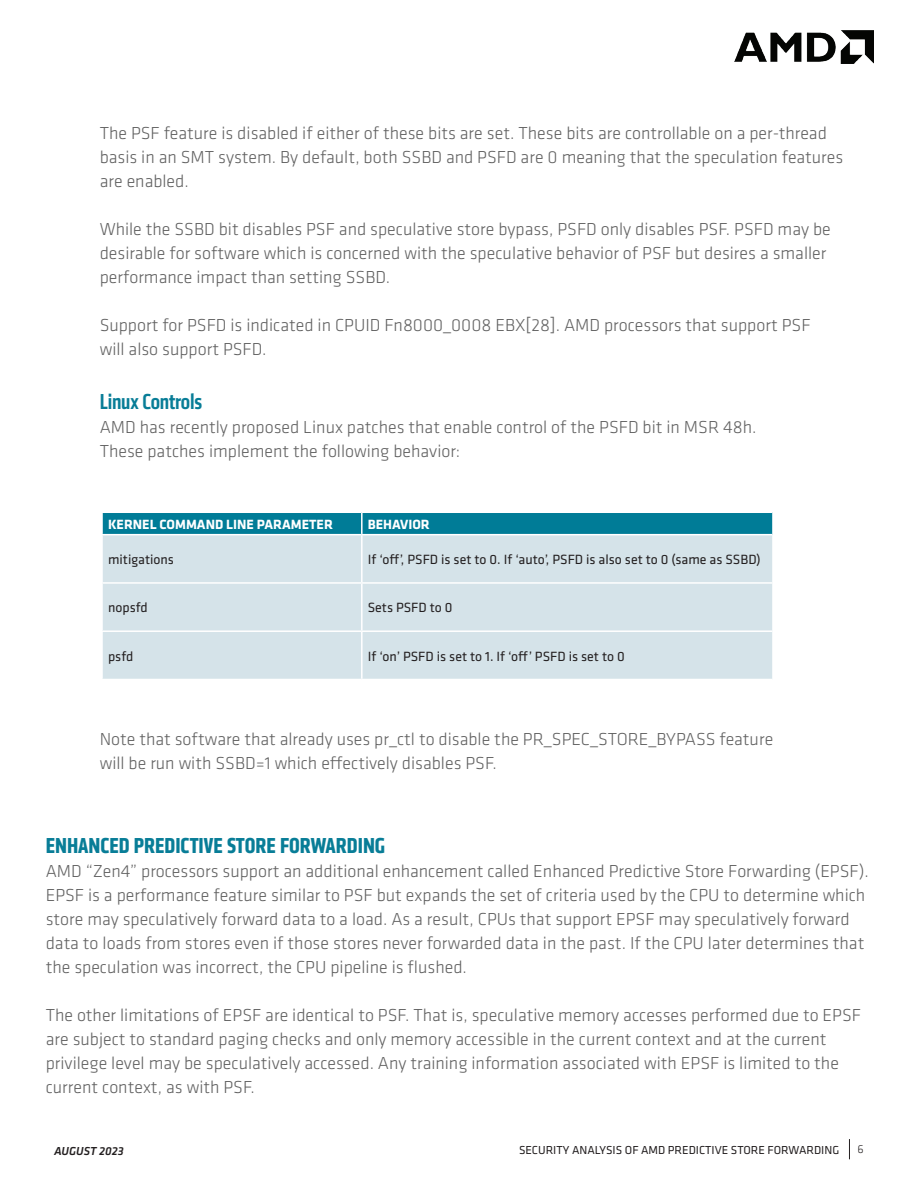
<style>
.page{position:relative;width:918px;height:1188px;background:#fff}
.page>*{position:absolute;margin:0;border:0;box-sizing:border-box;transform-origin:0 0}
.t1{font:700 condensed 22.5px "Klavika";color:#087d97}
.t2{font:500 condensed 22.5px "Klavika";letter-spacing:-.01em;color:#087d97}
.t3{font:300 18px/24px "Klavika";color:#616161}
.t4{font:13.8px "Klavika";color:#231f20}
.t5{font:700 13.8px "Klavika";color:#fff}
.t6{font:12px "Klavika";color:#231f20}
.t7{font:italic 500 12px "Klavika";color:#231f20}
.t8{font:300 12px "Klavika";color:#231f20}
</style>
<div class="page">
<svg style="left:849px;top:1139px;width:1px;height:20px"></svg>
<img style="left:734px;top:30px;width:140px;height:34px">
<div style="left:103px;top:513px;width:669px;height:21px;background:#007c97"></div>
<div style="left:103px;top:535px;width:669px;height:144px;background:#d5e3e9"></div>
<hr style="left:361px;top:513px;width:2px;height:21px;background:#fff">
<hr style="left:361px;top:535px;width:2px;height:47px;background:#fff">
<hr style="left:362px;top:582px;width:410px;height:2px;background:#fff">
<hr style="left:361px;top:584px;width:2px;height:46px;background:#fff">
<hr style="left:362px;top:630px;width:410px;height:2px;background:#fff">
<hr style="left:361px;top:632px;width:2px;height:47px;background:#fff">
<hr style="left:101px;top:582px;width:261px;height:2px;background:#fff">
<hr style="left:101px;top:630px;width:261px;height:2px;background:#fff">
<p class="t3" style="left:100px;top:121px;width:745px">The PSF feature is disabled if either of these bits are set. These bits are controllable on a per-thread basis in an SMT system. By default, both SSBD and PSFD are 0 meaning that the speculation features are enabled.</p>
<p class="t3" style="left:100px;top:217px;width:733px">While the SSBD bit disables PSF and speculative store bypass, PSFD only disables PSF. PSFD may be desirable for software which is concerned with the speculative behavior of PSF but desires a smaller performance impact than setting SSBD.</p>
<p class="t3" style="left:100px;top:313px;width:712px">Support for PSFD is indicated in CPUID Fn8000_0008 EBX[28]. AMD processors that support PSF will also support PSFD.</p>
<p class="t2" style="left:100px;top:387px;width:104px">Linux Controls</p>
<p class="t3" style="left:100px;top:415px;width:658px">AMD has recently proposed Linux patches that enable control of the PSFD bit in MSR 48h.<br>These patches implement the following behavior:</p>
<p class="t5" style="left:108px;top:514px;width:226px">KERNEL COMMAND LINE PARAMETER</p>
<p class="t5" style="left:368px;top:514px;width:64px">BEHAVIOR</p>
<p class="t4" style="left:108px;top:550px;width:68px">mitigations</p>
<p class="t4" style="left:368px;top:550px;width:394px">If ‘off’, PSFD is set to 0. If ‘auto’, PSFD is also set to 0 (same as SSBD)</p>
<p class="t4" style="left:108px;top:599px;width:41px">nopsfd</p>
<p class="t4" style="left:368px;top:599px;width:86px">Sets PSFD to 0</p>
<p class="t4" style="left:108px;top:647px;width:27px">psfd</p>
<p class="t4" style="left:368px;top:647px;width:258px">If ‘on’ PSFD is set to 1. If ‘off’ PSFD is set to 0</p>
<p class="t3" style="left:100px;top:727px;width:675px">Note that software that already uses pr_ctl to disable the PR_SPEC_STORE_BYPASS feature will be run with SSBD=1 which effectively disables PSF.</p>
<p class="t1" style="left:46px;top:831px;width:341px">ENHANCED PREDICTIVE STORE FORWARDING</p>
<p class="t3" style="left:46px;top:859px;width:825px">AMD “Zen4” processors support an additional enhancement called Enhanced Predictive Store Forwarding (EPSF).<br>EPSF is a performance feature similar to PSF but expands the set of criteria used by the CPU to determine which store may speculatively forward data to a load. As a result, CPUs that support EPSF may speculatively forward data to loads from stores even if those stores never forwarded data in the past. If the CPU later determines that the speculation was incorrect, the CPU pipeline is flushed.</p>
<p class="t3" style="left:46px;top:1003px;width:817px">The other limitations of EPSF are identical to PSF. That is, speculative memory accesses performed due to EPSF are subject to standard paging checks and only memory accessible in the current context and at the current privilege level may be speculatively accessed. Any training information associated with EPSF is limited to the current context, as with PSF.</p>
<p class="t7" style="left:54px;top:1142px;width:71px">AUGUST 2023</p>
<p class="t6" style="left:519px;top:1143px;width:322px">SECURITY ANALYSIS OF AMD PREDICTIVE STORE FORWARDING</p>
<p class="t8" style="left:857px;top:1142px;width:8px">6</p>
</div>
